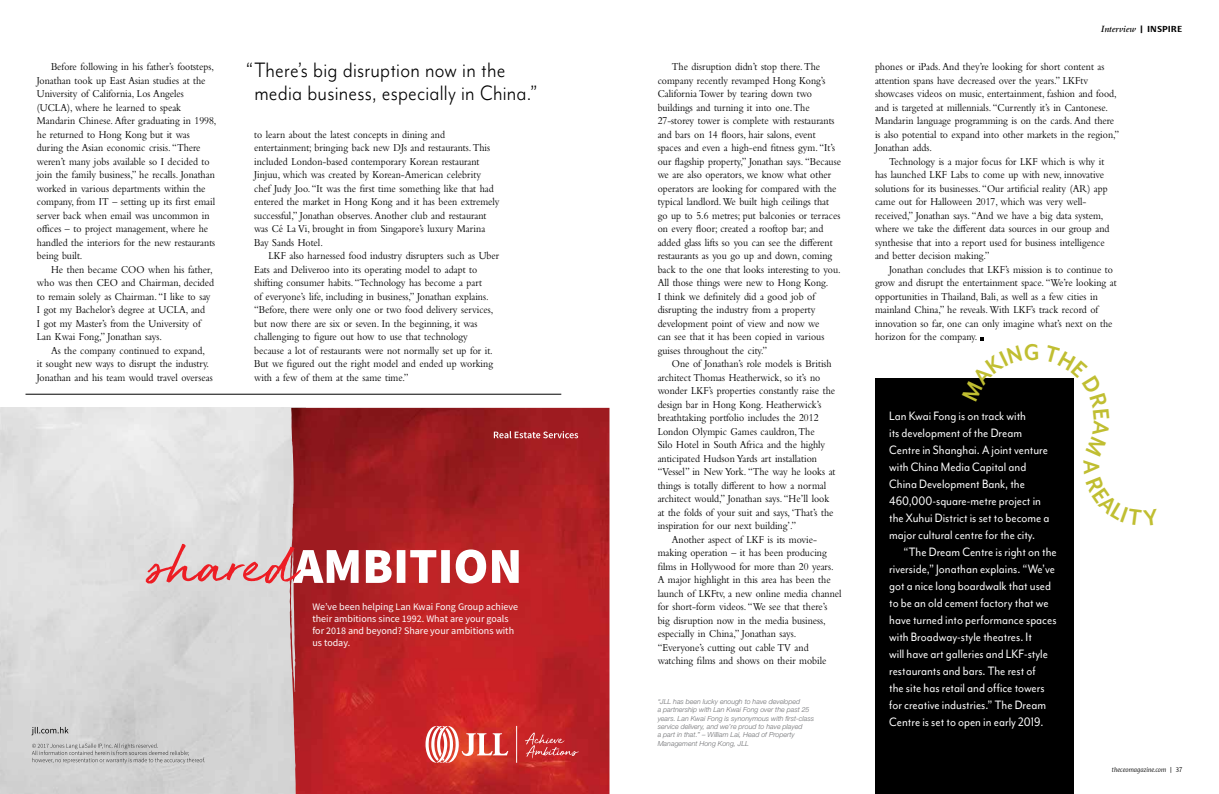
<style>
.page{position:relative;width:1219px;height:794px;background:#fff}
.page>*{position:absolute;margin:0;border:0;box-sizing:border-box;transform-origin:0 0}
.t1{font:24px/23px "Mr Eaves Mod OT";letter-spacing:.01em;color:#000;scale:.9 1}
.t2{font:14px/17px "Mr Eaves Mod OT";color:#fff;scale:.9 1}
.t3{font:11px/13.5px "Bembo Std";color:#000;scale:.9 1}
.t4{font:10px/12px "Source Sans Pro";color:#fff}
.t5{font:italic 600 10px "Bembo Std";color:#000}
.t6{font:italic 300 7px/8.4px "Helvetica Neue LT Std";color:#6d6e71}
.t7{font:italic 7px "Basel Neue";color:#000;scale:.9 1}
.s1{font-family:"Basel Neue";font-weight:700;font-style:normal;font-size:9px}
.s2{font-style:normal}
</style>
<div class="page">
<hr style="left:26px;top:394px;width:535px;height:1px;background:#000">
<div style="left:875px;top:378px;width:198px;height:416px;background:#000"></div>
<img style="left:290px;top:408px;width:319px;height:386px">
<svg style="left:32px;top:743px;width:173px;height:20px;background:#bfbfbf"></svg>
<svg style="left:31px;top:727px;width:38px;height:8px"></svg>
<svg style="left:494px;top:431px;width:84px;height:7px"></svg>
<svg style="left:525px;top:732px;width:54px;height:26px"></svg>
<svg style="left:425px;top:726px;width:83px;height:36px"></svg>
<hr style="left:516px;top:726px;width:1px;height:36px;background:#fff">
<svg style="left:146px;top:544px;width:373px;height:39px"></svg>
<svg style="left:1073px;top:378px;width:1px;height:148px"></svg>
<p class="t3" style="left:37px;top:60px;width:201px;text-indent:14px">Before following in his father’s footsteps, Jonathan took up East Asian studies at the University of California, Los Angeles (UCLA), where he learned to speak Mandarin Chinese. After graduating in 1998, he returned to Hong Kong but it was during the Asian economic crisis. “There weren’t many jobs available so I decided to join the family business,” he recalls. Jonathan worked in various departments within the company, from IT – setting up its first email server back when email was uncommon in offices – to project management, where he handled the interiors for the new restaurants being built.</p>
<p class="t3" style="left:37px;top:262px;width:198px;text-indent:14px">He then became COO when his father, who was then CEO and Chairman, decided to remain solely as Chairman. “I like to say I got my Bachelor’s degree at UCLA, and<br>I got my Master’s from the University of Lan Kwai Fong,” Jonathan says.</p>
<p class="t3" style="left:37px;top:343px;width:197px;text-align:center">As the company continued to expand,<br>it sought new ways to disrupt the industry.<br>Jonathan and his team would travel overseas</p>
<h1 class="t1" style="left:254px;top:59px;width:316px;text-indent:-9px">“There’s big disruption now in the media business, especially in China.”</h1>
<p class="t3" style="left:254px;top:127px;width:274px">to learn about the latest concepts in dining and entertainment; bringing back new DJs and restaurants. This included London-based contemporary Korean restaurant Jinjuu, which was created by Korean-American celebrity chef Judy Joo. “It was the first time something like that had entered the market in Hong Kong and it has been extremely successful,” Jonathan observes. Another club and restaurant was Cé La Vi, brought in from Singapore’s luxury Marina Bay Sands Hotel.</p>
<p class="t3" style="left:254px;top:249px;width:274px;text-indent:14px">LKF also harnessed food industry disrupters such as Uber Eats and Deliveroo into its operating model to adapt to shifting consumer habits. “Technology has become a part<br>of everyone’s life, including in business,” Jonathan explains. “Before, there were only one or two food delivery services, but now there are six or seven. In the beginning, it was challenging to figure out how to use that technology because a lot of restaurants were not normally set up for it.<br>But we figured out the right model and ended up working with a few of them at the same time.”</p>
<p class="t4" style="left:312px;top:601px;width:207px">We’ve been helping Lan Kwai Fong Group achieve their ambitions since 1992. What are your goals for 2018 and beyond? Share your ambitions with us today.</p>
<p class="t3" style="left:658px;top:60px;width:205px;text-indent:14px">The disruption didn’t stop there. The company recently revamped Hong Kong’s California Tower by tearing down two buildings and turning it into one. The 27-storey tower is complete with restaurants and bars on 14 floors, hair salons, event spaces and even a high-end fitness gym. “It’s our flagship property,” Jonathan says. “Because we are also operators, we know what other operators are looking for compared with the typical landlord. We built high ceilings that go up to 5.6 metres; put balconies or terraces on every floor; created a rooftop bar; and added glass lifts so you can see the different restaurants as you go up and down, coming back to the one that looks interesting to you.<br>All those things were new to Hong Kong.<br>I think we definitely did a good job of disrupting the industry from a property development point of view and now we<br>can see that it has been copied in various guises throughout the city.”</p>
<p class="t3" style="left:672px;top:357px;width:179px">One of Jonathan’s role models is British</p>
<p class="t3" style="left:658px;top:370px;width:182px">architect Thomas Heatherwick, so it’s no</p>
<p class="t3" style="left:658px;top:384px;width:199px">wonder LKF’s properties constantly raise the</p>
<p class="t3" style="left:658px;top:397px;width:184px">design bar in Hong Kong. Heatherwick’s</p>
<p class="t3" style="left:658px;top:411px;width:180px">breathtaking portfolio includes the 2012</p>
<p class="t3" style="left:658px;top:424px;width:176px">London Olympic Games cauldron, The</p>
<p class="t3" style="left:658px;top:438px;width:188px">Silo Hotel in South Africa and the highly</p>
<p class="t3" style="left:658px;top:451px;width:178px">anticipated Hudson Yards art installation</p>
<p class="t3" style="left:658px;top:465px;width:199px">“Vessel” in New York. “The way he looks at</p>
<p class="t3" style="left:658px;top:478px;width:189px">things is totally different to how a normal</p>
<p class="t3" style="left:658px;top:492px;width:192px">architect would,” Jonathan says. “He’ll look</p>
<p class="t3" style="left:658px;top:505px;width:197px">at the folds of your suit and says, ‘That’s the</p>
<p class="t3" style="left:658px;top:519px;width:155px">inspiration for our next building’.”</p>
<p class="t3" style="left:672px;top:532px;width:163px">Another aspect of LKF is its movie-</p>
<p class="t3" style="left:658px;top:546px;width:189px">making operation – it has been producing</p>
<p class="t3" style="left:658px;top:559px;width:197px">films in Hollywood for more than 20 years.</p>
<p class="t3" style="left:658px;top:573px;width:194px">A major highlight in this area has been the</p>
<p class="t3" style="left:658px;top:586px;width:206px">launch of LKFtv, a new online media channel</p>
<p class="t3" style="left:658px;top:600px;width:190px">for short-form videos. “We see that there’s</p>
<p class="t3" style="left:658px;top:613px;width:188px">big disruption now in the media business,</p>
<p class="t3" style="left:658px;top:627px;width:156px">especially in China,” Jonathan says.</p>
<p class="t3" style="left:658px;top:640px;width:169px">“Everyone’s cutting out cable TV and</p>
<p class="t3" style="left:658px;top:654px;width:189px">watching films and shows on their mobile</p>
<p class="t6" style="left:658px;top:697px;width:158px">“JLL has been lucky enough to have developed<br>a partnership with Lan Kwai Fong over the past 25 years. Lan Kwai Fong is synonymous with first-class service delivery, and we’re proud to have played<br>a part in that.” – William Lai, Head of Property Management Hong Kong, JLL</p>
<p class="t5" style="left:1101px;top:23px;width:83px">Interview <span class="s1">| INSPIRE</span></p>
<p class="t3" style="left:875px;top:60px;width:273px">phones or iPads. And they’re looking for short content as attention spans have decreased over the years.” LKFtv showcases videos on music, entertainment, fashion and food, and is targeted at millennials. “Currently it’s in Cantonese.<br>Mandarin language programming is on the cards. And there is also potential to expand into other markets in the region,” Jonathan adds.</p>
<p class="t3" style="left:875px;top:154px;width:262px;text-indent:14px">Technology is a major focus for LKF which is why it has launched LKF Labs to come up with new, innovative solutions for its businesses. “Our artificial reality (AR) app came out for Halloween 2017, which was very well&shy;received,” Jonathan says. “And we have a big data system, where we take the different data sources in our group and synthesise that into a report used for business intelligence and better decision making.”</p>
<p class="t3" style="left:875px;top:262px;width:270px;text-indent:14px">Jonathan concludes that LKF’s mission is to continue to grow and disrupt the entertainment space. “We’re looking at opportunities in Thailand, Bali, as well as a few cities in mainland China,” he reveals. With LKF’s track record of innovation so far, one can only imagine what’s next on the horizon for the company.</p>
<p class="t2" style="left:889px;top:407px;width:180px">Lan Kwai Fong is on track with<br>its development of the Dream<br>Centre in Shanghai. A joint venture with China Media Capital and<br>China Development Bank, the<br>460,000-square-metre project in the Xuhui District is set to become a major cultural centre for the city.</p>
<p class="t2" style="left:889px;top:543px;width:188px;text-indent:14px">“The Dream Centre is right on the riverside,” Jonathan explains. “We’ve got a nice long boardwalk that used to be an old cement factory that we have turned into performance spaces with Broadway-style theatres. It<br>will have art galleries and LKF-style restaurants and bars. The rest of<br>the site has retail and office towers for creative industries.” The Dream Centre is set to open in early 2019.</p>
<p class="t7" style="left:1112px;top:766px;width:79px">theceomagazine.com <span class="s2">| 37</span></p>
</div>
